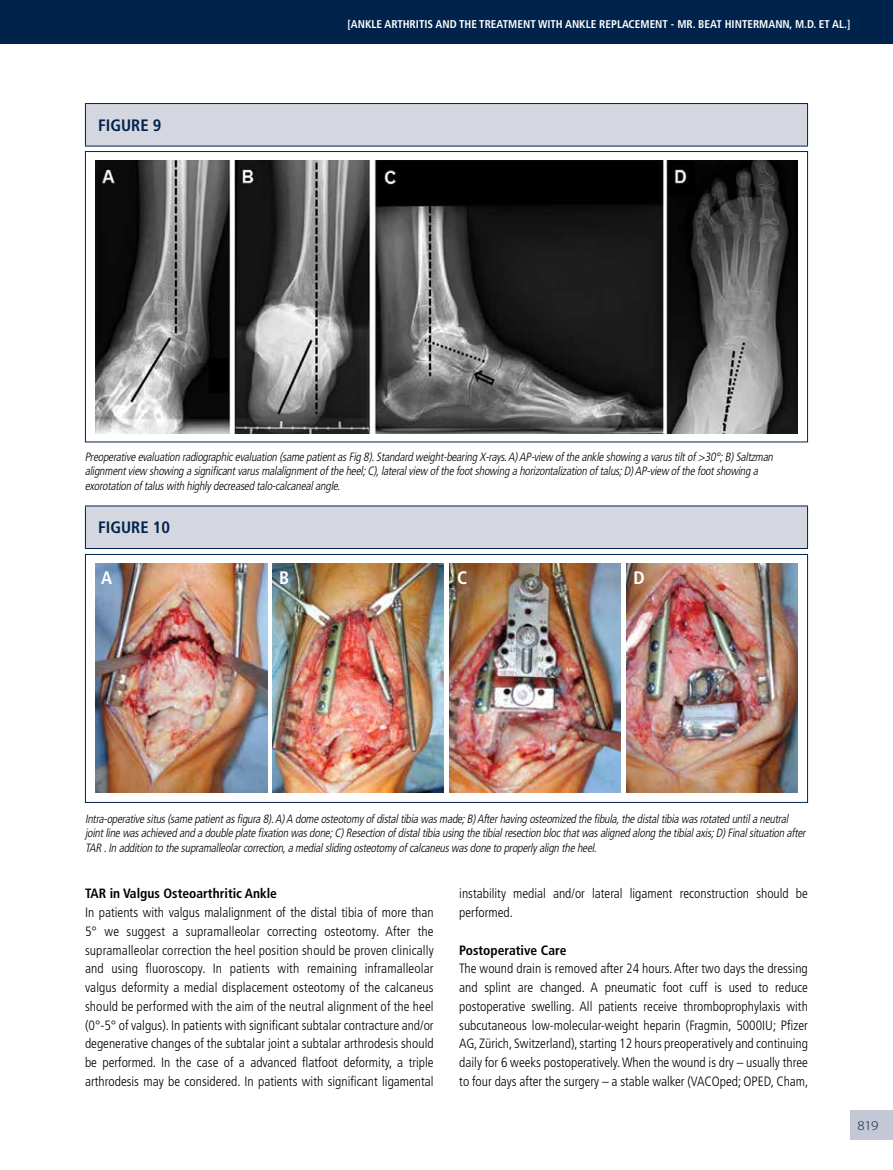
<style>
.page{position:relative;width:893px;height:1170px;background:#fff}
.page>*{position:absolute;margin:0;border:0;box-sizing:border-box;transform-origin:0 0}
.t1{font:700 condensed 18px "Frutiger";color:#fff}
.t2{font:700 condensed 16.5px "Frutiger";color:#00234b}
.t3{font:300 condensed 13.5px/18.8px "Frutiger";color:#000;text-align:justify}
.t4{font:700 condensed 13.5px "Frutiger";color:#000}
.t5{font:300 13.5px "Myriad Pro";color:#00234b;scale:1.1 1}
.t6{font:italic 300 condensed 12px/14.4px "Frutiger";color:#000}
.t7{font:700 condensed 11.25px "Frutiger";color:#fff}
</style>
<div class="page">
<div style="left:850px;top:1110px;width:43px;height:30px;background:#c4c7d5"></div>
<div style="left:0;top:0;width:893px;height:44px;background:#00234b"></div>
<div style="left:85px;top:554px;width:723px;height:248px;border:1px solid #00234b"></div>
<div style="left:85px;top:103px;width:722px;height:43px;background:#d4d6e0"></div>
<hr style="left:85px;top:103px;width:723px;height:1px;background:#00234b">
<hr style="left:85px;top:104px;width:1px;height:42px;background:#00234b">
<hr style="left:807px;top:104px;width:1px;height:42px;background:#00234b">
<hr style="left:85px;top:146px;width:723px;height:1px;background:#00234b">
<div style="left:85px;top:506px;width:722px;height:42px;background:#d4d6e0"></div>
<hr style="left:85px;top:505px;width:723px;height:1px;background:#00234b">
<hr style="left:85px;top:506px;width:1px;height:42px;background:#00234b">
<hr style="left:807px;top:506px;width:1px;height:42px;background:#00234b">
<hr style="left:85px;top:548px;width:723px;height:1px;background:#00234b">
<img style="left:96px;top:564px;width:171px;height:229px">
<img style="left:273px;top:564px;width:171px;height:229px">
<img style="left:450px;top:564px;width:171px;height:229px">
<img style="left:627px;top:564px;width:170px;height:229px">
<img style="left:96px;top:160px;width:701px;height:273px">
<p class="t2" style="left:98px;top:115px;width:65px">FIGURE 9</p>
<p class="t7" style="left:348px;top:17px;width:50px">[ANKLE ARTHRITIS</p>
<p class="t7" style="left:435px;top:17px;width:31px">AN D THE</p>
<p class="t7" style="left:479px;top:17px;width:13px">TREATMENT</p>
<p class="t7" style="left:538px;top:17px;width:7px">WITH</p>
<p class="t7" style="left:565px;top:17px;width:48px">ANKLE REPLACEMENT</p>
<p class="t7" style="left:671px;top:17px;width:34px">- MR . BEAT</p>
<p class="t7" style="left:725px;top:17px;width:15px">HINTERMANN</p>
<p class="t7" style="left:790px;top:17px;width:62px">, M.D. ET AL.]</p>
<p class="t6" style="left:85px;top:450px;width:692px">Preoperativeevaluation radiographicevaluation (samepatientasFig 8).Standard weight-bearing X-rays.A)AP-view oftheankleshowing avarustiltof&gt;30°;B)Saltzman alignmentview showing asignificantvarusmalalignmentoftheheel;C),lateralview ofthefootshowing ahorizontalization oftalus;D)AP-view ofthefootshowing a exorotation oftaluswith highlydecreased talo-calcanealangle.</p>
<p class="t2" style="left:98px;top:518px;width:73px">FIGURE 10</p>
<h1 class="t1" style="left:101px;top:567px;width:12px">A</h1>
<h1 class="t1" style="left:279px;top:567px;width:12px">B</h1>
<h1 class="t1" style="left:457px;top:567px;width:9px">C</h1>
<h1 class="t1" style="left:634px;top:567px;width:13px">D</h1>
<p class="t6" style="left:85px;top:811px;width:724px">Intra-operativesitus(samepatientasfigura8).A)A domeosteotomyofdistaltibiawasmade;B)Afterhaving osteomized thefibula,thedistaltibiawasrotated untilaneutral jointlinewasachieved and adoubleplatefixation wasdone;C)Resection ofdistaltibiausing thetibialresection blocthatwasaligned along thetibialaxis;D)Finalsituation after<br>TAR .In addition to thesupramalleolarcorrection,amedialsliding osteotomyofcalcaneuswasdoneto properlyalign theheel.</p>
<p class="t4" style="left:85px;top:885px;width:193px">TAR IN VALGUS OSTEOARTHRITIC ANKLE</p>
<p class="t3" style="left:85px;top:903px;width:350px">In patients with valgus malalignment of the distal tibia of more than 5° we suggest a supramalleolar correcting osteotomy. After the supramalleolar correction the heel position should be proven clinically and using fluoroscopy. In patients with remaining inframalleolar valgus deformity a medial displacement osteotomy of the calcaneus should be performed with the aim of the neutral alignment of the heel (0°-5° of valgus). In patients with significant subtalar contracture and/or degenerative changes of the subtalar joint a subtalar arthrodesis should be performed. In the case of a advanced flatfoot deformity, a triple arthrodesis may be considered. In patients with significant ligamental</p>
<p class="t3" style="left:459px;top:884px;width:350px">instability medial and/or lateral ligament reconstruction should be performed.</p>
<p class="t4" style="left:459px;top:941px;width:109px">POSTOPERATIVE CARE</p>
<p class="t3" style="left:459px;top:959px;width:351px">The wound drain is removed after 24 hours. After two days the dressing and splint are changed. A pneumatic foot cuff is used to reduce postoperative swelling. All patients receive thromboprophylaxis with subcutaneous low-molecular-weight heparin (Fragmin, 5000IU; Pfizer AG, Zürich, Switzerland), starting 12 hours preoperatively and continuing daily for 6 weeks postoperatively. When the wound is dry – usually three to four days after the surgery – a stable walker (VACOped; OPED, Cham,</p>
<p class="t5" style="left:857px;top:1117px;width:21px">819</p>
</div>
